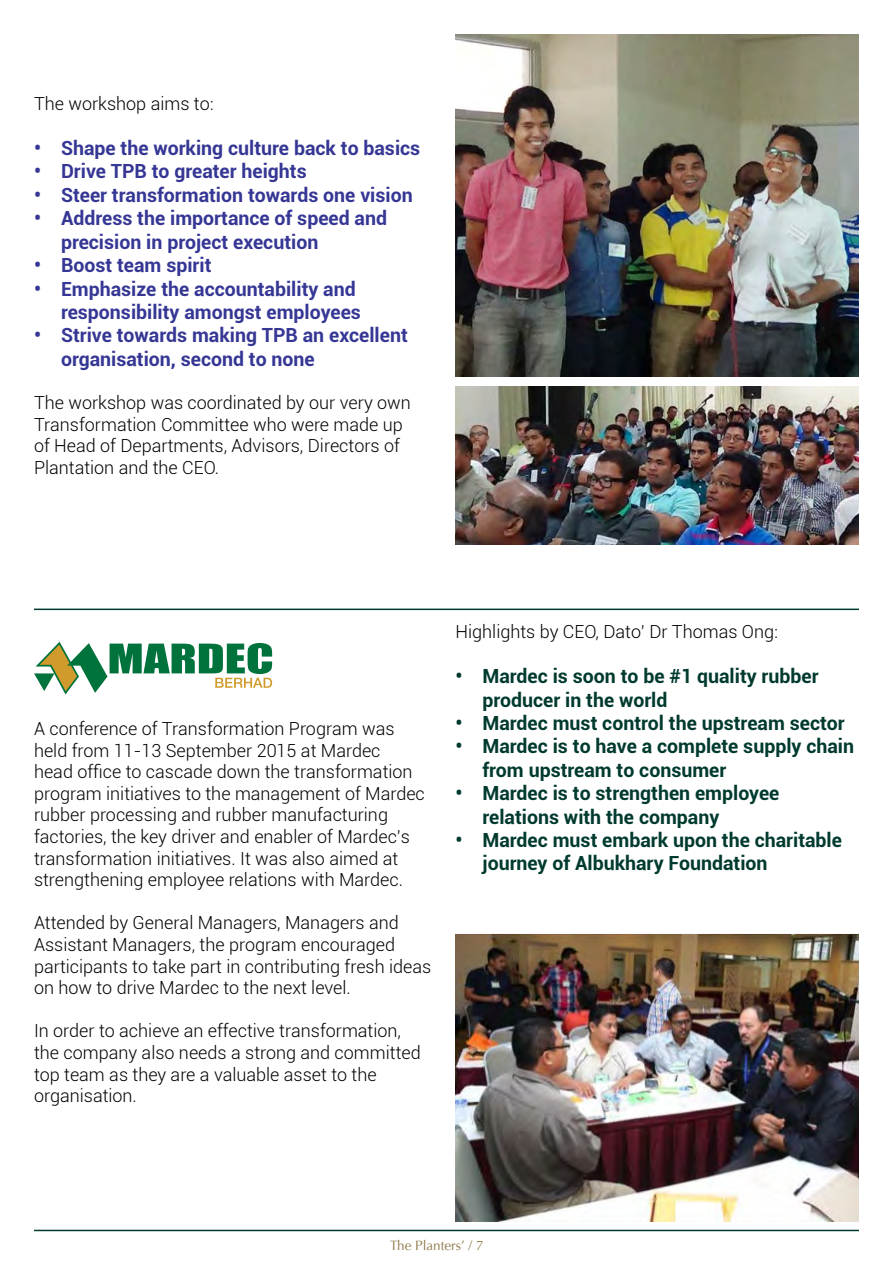
<style>
.page{position:relative;width:893px;height:1263px;background:#fff}
.page>*{position:absolute;margin:0;border:0;box-sizing:border-box;transform-origin:0 0}
.t1{font:700 19.5px/23.4px "Roboto";color:#363795}
.t2{font:700 19.5px/23.4px "Roboto";color:#003a2f}
.t3{font:300 18px/21.6px "Roboto";color:#000}
.t4{font:13.5px "Optima";color:#8f7749}
</style>
<div class="page">
<hr style="left:34px;top:1230px;width:825px;height:1px;background:#003a2f">
<img style="left:456px;top:387px;width:403px;height:157px">
<img style="left:455px;top:34px;width:404px;height:342px">
<svg style="left:34px;top:642px;width:238px;height:52px"></svg>
<hr style="left:34px;top:609px;width:825px;height:1px;background:#003a2f">
<img style="left:456px;top:934px;width:403px;height:288px">
<p class="t3" style="left:34px;top:92px;width:181px">The workshop aims to:</p>
<p class="t1" style="left:34px;top:136px;width:388px">• Shape the working culture back to basics</p>
<p class="t1" style="left:34px;top:159px;width:274px">• Drive TPB to greater heights</p>
<p class="t1" style="left:34px;top:182px;width:380px">• Steer transformation towards one vision</p>
<p class="t1" style="left:61px;top:206px;width:328px;text-indent:-27px">• Address the importance of speed and precision in project execution</p>
<p class="t1" style="left:34px;top:253px;width:179px">• Boost team spirit</p>
<p class="t1" style="left:34px;top:276px;width:328px;text-align:right">• Emphasize the accountability and responsibility amongst employees</p>
<p class="t1" style="left:61px;top:323px;width:348px;text-indent:-27px">• Strive towards making TPB an excellent organisation, second to none</p>
<p class="t3" style="left:34px;top:391px;width:378px">The workshop was coordinated by our very own Transformation Committee who were made up of Head of Departments, Advisors, Directors of Plantation and the CEO.</p>
<p class="t3" style="left:34px;top:717px;width:392px">A conference of Transformation Program was held from 11-13 September 2015 at Mardec<br>head office to cascade down the transformation program initiatives to the management of Mardec rubber processing and rubber manufacturing factories, the key driver and enabler of Mardec’s transformation initiatives. It was also aimed at strengthening employee relations with Mardec.</p>
<p class="t3" style="left:34px;top:911px;width:399px">Attended by General Managers, Managers and Assistant Managers, the program encouraged participants to take part in contributing fresh ideas on how to drive Mardec to the next level.</p>
<p class="t3" style="left:34px;top:1019px;width:388px">In order to achieve an effective transformation, the company also needs a strong and committed top team as they are a valuable asset to the organisation.</p>
<p class="t3" style="left:455px;top:620px;width:324px">Highlights by CEO, Dato’ Dr Thomas Ong:</p>
<p class="t2" style="left:482px;top:664px;width:338px;text-indent:-27px">• Mardec is soon to be #1 quality rubber producer in the world</p>
<p class="t2" style="left:455px;top:710px;width:391px">• Mardec must control the upstream sector</p>
<p class="t2" style="left:482px;top:734px;width:373px;text-indent:-27px">• Mardec is to have a complete supply chain from upstream to consumer</p>
<p class="t2" style="left:482px;top:781px;width:298px;text-indent:-27px">• Mardec is to strengthen employee relations with the company</p>
<p class="t2" style="left:482px;top:827px;width:361px;text-indent:-27px">• Mardec must embark upon the charitable journey of Albukhary Foundation</p>
<p class="t4" style="left:390px;top:1238px;width:95px">The Planters’ / 7</p>
</div>
